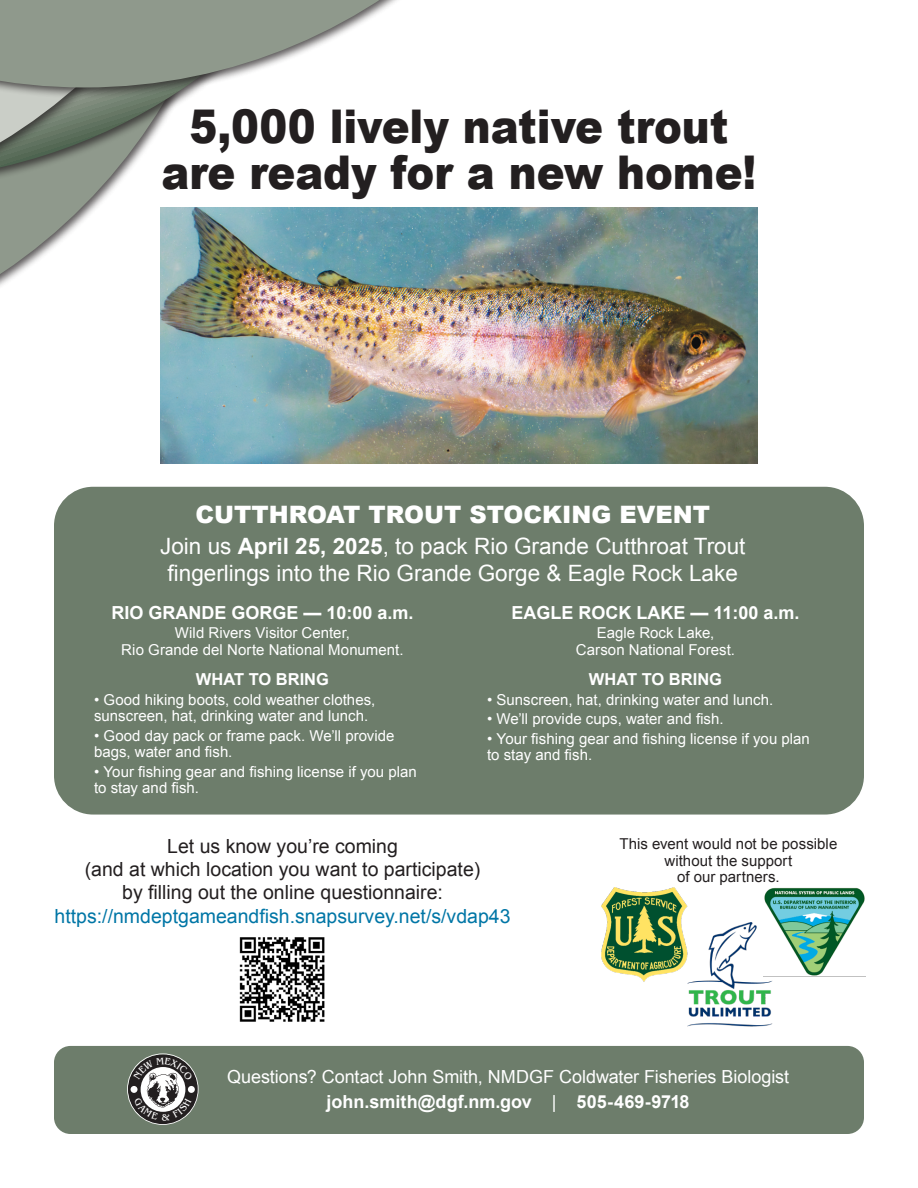
<style>
.page{position:relative;width:918px;height:1188px;background:#fff}
.page>*{position:absolute;margin:0;border:0;box-sizing:border-box;transform-origin:0 0}
.t1{font:900 46.5px/46.5px "Arial";color:#231f20;text-align:center;scale:.9 1}
.t2{font:900 24px "Arial";color:#fff}
.t3{font:22.5px/27px "Arial";color:#fff;text-align:center}
.t4{font:19.5px/23.4px "Arial";color:#231f20;text-align:center}
.t5{font:700 18px "Arial";color:#fff}
.t6{font:18px "Arial";letter-spacing:-.005em;color:#fff}
.t7{font:700 16.5px "Arial";color:#fff}
.t8{font:15px/16.5px "Arial";color:#fff}
.t9{font:15px/16.5px "Arial";letter-spacing:.005em;color:#231f20;text-align:center}
.s1{font-weight:700}
.s2{color:#0076a6}
.s3{font-weight:400}
</style>
<div class="page">
<img style="left:160px;top:208px;width:598px;height:255px">
<img style="left:0;top:207px;width:304px;height:221px">
<div style="left:0;top:0;width:272px;height:232px;background:#231f20;opacity:.75"></div>
<svg style="left:0;top:99px;width:261px;height:122px"></svg>
<div style="left:0;top:0;width:636px;height:99px;background:#231f20;opacity:.75"></div>
<svg style="left:0;top:0;width:625px;height:87px"></svg>
<img style="left:687px;top:922px;width:85px;height:105px">
<img style="left:763px;top:888px;width:102px;height:88px">
<img style="left:601px;top:888px;width:86px;height:94px">
<img style="left:239px;top:937px;width:86px;height:85px">
<div style="left:54px;top:487px;width:810px;height:328px;background:#6d7d6b;border-radius:39px"></div>
<div style="left:54px;top:1046px;width:810px;height:88px;background:#6d7d6b;border-radius:16px"></div>
<svg style="left:127px;top:1053px;width:72px;height:72px"></svg>
<p class="t1" style="left:162px;top:101px;width:662px">5,000 lively native trout are ready for a new home!</p>
<p class="t2" style="left:196px;top:497px;width:516px">CUTTHROAT TROUT STOCKING EVENT</p>
<p class="t3" style="left:160px;top:533px;width:587px">Join us <span class="s1">April 25, 2025</span>, to pack Rio Grande Cutthroat Trout fingerlings into the Rio Grande Gorge &amp; Eagle Rock Lake</p>
<p class="t5" style="left:111px;top:601px;width:304px">RIO GRANDE GORGE — 10:00 a.m.</p>
<p class="t8" style="left:121px;top:625px;width:284px;text-align:center">Wild Rivers Visitor Center,<br>Rio Grande del Norte National Monument.</p>
<p class="t7" style="left:196px;top:668px;width:135px">WHAT TO BRING</p>
<p class="t8" style="left:94px;top:691px;width:283px">• Good hiking boots, cold weather clothes, sunscreen, hat, drinking water and lunch.</p>
<p class="t8" style="left:94px;top:727px;width:302px">• Good day pack or frame pack. We’ll provide bags, water and fish.</p>
<p class="t8" style="left:94px;top:763px;width:324px">• Your fishing gear and fishing license if you plan to stay and fish.</p>
<p class="t5" style="left:512px;top:601px;width:290px">EAGLE ROCK LAKE — 11:00 a.m.</p>
<p class="t8" style="left:576px;top:625px;width:161px;text-align:center">Eagle Rock Lake,<br>Carson National Forest.</p>
<p class="t7" style="left:589px;top:668px;width:135px">WHAT TO BRING</p>
<p class="t8" style="left:487px;top:691px;width:288px">• Sunscreen, hat, drinking water and lunch.</p>
<p class="t8" style="left:487px;top:711px;width:238px">• We’ll provide cups, water and fish.</p>
<p class="t8" style="left:487px;top:730px;width:324px">• Your fishing gear and fishing license if you plan to stay and fish.</p>
<p class="t4" style="left:55px;top:834px;width:457px">Let us know you’re coming<br>(and at which location you want to participate)<br>by filling out the online questionnaire: <span class="s2">https://nmdeptgameandfish.snapsurvey.net/s/vdap43</span></p>
<p class="t9" style="left:619px;top:836px;width:219px">This event would not be possible without the support<br>of our partners.</p>
<p class="t6" style="left:227px;top:1065px;width:563px">Questions? Contact John Smith, NMDGF Coldwater Fisheries Biologist</p>
<p class="t5" style="left:327px;top:1089px;width:365px">john.smith@dgf.nm.gov <span class="s3">|</span> 505-469-9718</p>
</div>
